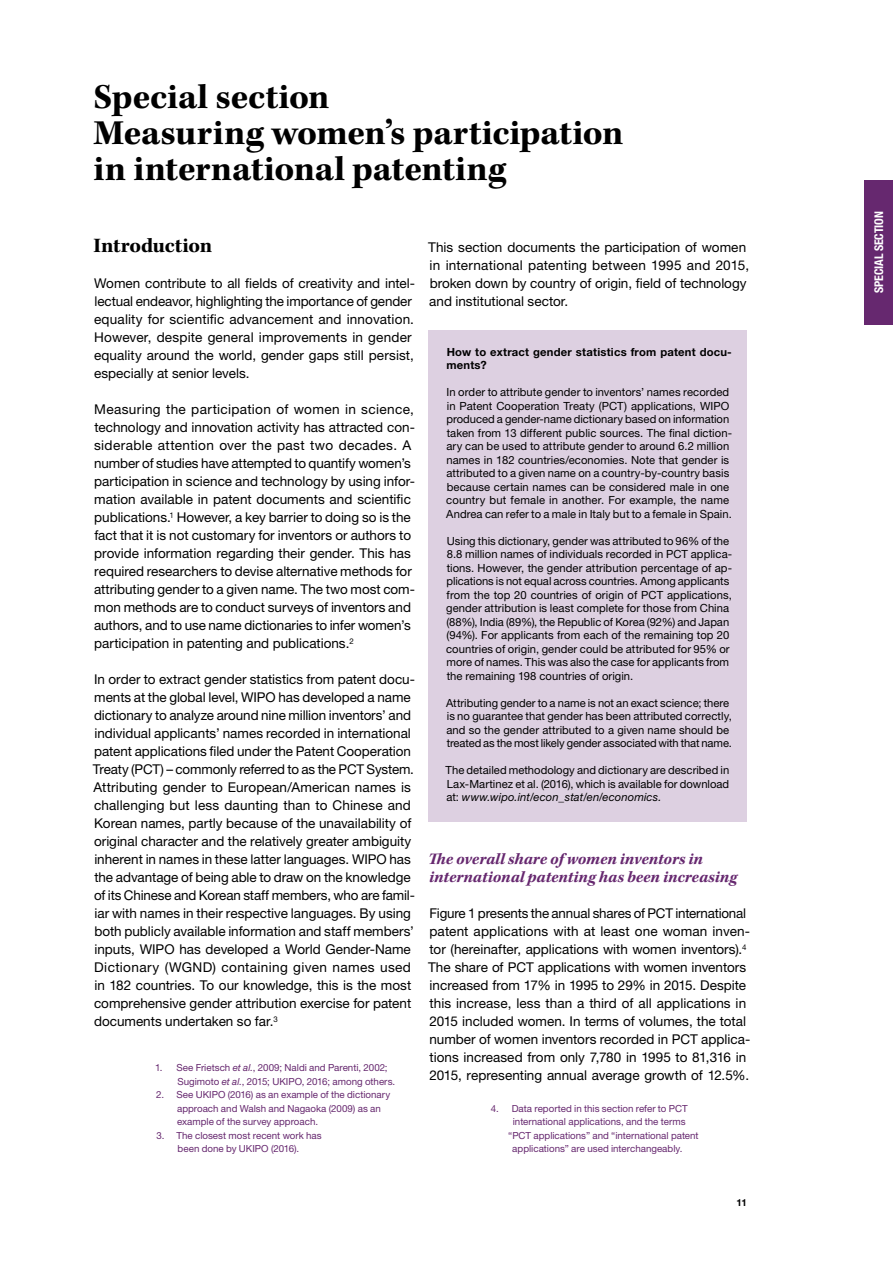
<style>
.page{position:relative;width:893px;height:1263px;background:#fff}
.page>*{position:absolute;margin:0;border:0;box-sizing:border-box;transform-origin:0 0}
.t1{font:700 36px/36px "Kepler Std";color:#000}
.t2{font:700 21px "Kepler Std";letter-spacing:-.01em;color:#000}
.t3{font:italic 700 16.5px/18px "Kepler Std";color:#66286f}
.t4{font:13.5px/18px "Helvetica Neue LT Std";color:#000}
.t5{font:700 condensed 12px "Helvetica Neue LT Std";letter-spacing:-.01em;color:#fff}
.t6{font:11.25px/13.5px "Helvetica Neue LT Std";letter-spacing:.005em;color:#000}
.t7{font:700 11.25px/13.5px "Helvetica Neue LT Std";letter-spacing:.015em;color:#000}
.t8{font:9.75px/13.5px "Helvetica Neue LT Std";color:#66286f}
.t9{font:700 9.75px "Helvetica Neue LT Std";color:#000}
.s1{font-style:italic}
</style>
<div class="page">
<div style="left:865px;top:180px;width:28px;height:144px;background:#66286f"></div>
<div style="left:429px;top:330px;width:318px;height:59px;background:#ddd0e1"></div>
<div style="left:429px;top:371px;width:318px;height:167px;background:#ddd0e1"></div>
<div style="left:429px;top:519px;width:318px;height:181px;background:#ddd0e1"></div>
<div style="left:429px;top:681px;width:318px;height:86px;background:#ddd0e1"></div>
<div style="left:429px;top:749px;width:318px;height:72px;background:#ddd0e1"></div>
<h1 class="t1" style="left:94px;top:80px;width:531px">Special section<br>Measuring women’s participation in international patenting</h1>
<h2 class="t2" style="left:94px;top:234px;width:120px">Introduction</h2>
<p class="t4" style="left:94px;top:274px;width:322px">Women contribute to all fields of creativity and intel&shy;lectual endeavor, highlighting the importance of gender equality for scientific advancement and innovation.<br>However, despite general improvements in gender equality around the world, gender gaps still persist, especially at senior levels.</p>
<p class="t4" style="left:94px;top:400px;width:322px">Measuring the participation of women in science, technology and innovation activity has attracted con&shy;siderable attention over the past two decades. A number of studies have attempted to quantify women’s participation in science and technology by using infor&shy;mation available in patent documents and scientific publications.<sup>1</sup> However, a key barrier to doing so is the fact that it is not customary for inventors or authors to provide information regarding their gender. This has required researchers to devise alternative methods for attributing gender to a given name. The two most com&shy;mon methods are to conduct surveys of inventors and authors, and to use name dictionaries to infer women’s participation in patenting and publications.<sup>2</sup></p>
<p class="t4" style="left:93px;top:670px;width:324px">In order to extract gender statistics from patent docu&shy;ments at the global level, WIPO has developed a name dictionary to analyze around nine million inventors’ and individual applicants’ names recorded in international patent applications filed under the Patent Cooperation Treaty (PCT) – commonly referred to as the PCT System.<br>Attributing gender to European/American names is challenging but less daunting than to Chinese and Korean names, partly because of the unavailability of original character and the relatively greater ambiguity inherent in names in these latter languages. WIPO has the advantage of being able to draw on the knowledge of its Chinese and Korean staff members, who are famil&shy;iar with names in their respective languages. By using both publicly available information and staff members’ inputs, WIPO has developed a World Gender-Name Dictionary (WGND) containing given names used in 182 countries. To our knowledge, this is the most comprehensive gender attribution exercise for patent documents undertaken so far.<sup>3</sup></p>
<p class="t8" style="left:177px;top:1061px;width:219px;text-indent:-22px">1. See Frietsch <span class="s1">et al.</span>, 2009; Naldi and Parenti, 2002;<br>Sugimoto <span class="s1">et al.</span>, 2015; UKIPO, 2016; among others.</p>
<p class="t8" style="left:177px;top:1088px;width:215px;text-indent:-21px">2. See UKIPO (2016) as an example of the dictionary approach and Walsh and Nagaoka (2009) as an example of the survey approach.</p>
<p class="t8" style="left:156px;top:1128px;width:167px;text-align:center">3. The closest most recent work has been done by UKIPO (2016).</p>
<p class="t4" style="left:428px;top:238px;width:323px">This section documents the participation of women in international patenting between 1995 and 2015, broken down by country of origin, field of technology and institutional sector.</p>
<p class="t7" style="left:446px;top:344px;width:287px">How to extract gender statistics from patent docu&shy;ments?</p>
<p class="t6" style="left:446px;top:385px;width:287px">In order to attribute gender to inventors’ names recorded in Patent Cooperation Treaty (PCT) applications, WIPO produced a gender-name dictionary based on information taken from 13 different public sources. The final diction&shy;ary can be used to attribute gender to around 6.2 million names in 182 countries/economies. Note that gender is attributed to a given name on a country-by-country basis because certain names can be considered male in one country but female in another. For example, the name Andrea can refer to a male in Italy but to a female in Spain.</p>
<p class="t6" style="left:446px;top:534px;width:287px">Using this dictionary, gender was attributed to 96% of the 8.8 million names of individuals recorded in PCT applica&shy;tions. However, the gender attribution percentage of ap&shy;plications is not equal across countries. Among applicants from the top 20 countries of origin of PCT applications, gender attribution is least complete for those from China (88%), India (89%), the Republic of Korea (92%) and Japan (94%). For applicants from each of the remaining top 20 countries of origin, gender could be attributed for 95% or more of names. This was also the case for applicants from the remaining 198 countries of origin.</p>
<p class="t6" style="left:446px;top:696px;width:287px">Attributing gender to a name is not an exact science; there is no guarantee that gender has been attributed correctly, and so the gender attributed to a given name should be treated as the most likely gender associated with that name.</p>
<p class="t6" style="left:446px;top:763px;width:285px;text-align:justify">The detailed methodology and dictionary are described in Lax-Martinez et al. (2016), which is available for download at: <span class="s1">www.wipo.int/econ_stat/en/economics.</span></p>
<p class="t3" style="left:428px;top:850px;width:311px">The overall share of women inventors in international patenting has been increasing</p>
<p class="t4" style="left:428px;top:904px;width:324px">Figure 1 presents the annual shares of PCT international patent applications with at least one woman inven&shy;tor (hereinafter, applications with women inventors).<sup>4<br></sup>The share of PCT applications with women inventors increased from 17% in 1995 to 29% in 2015. Despite this increase, less than a third of all applications in 2015 included women. In terms of volumes, the total number of women inventors recorded in PCT applica&shy;tions increased from only 7,780 in 1995 to 81,316 in 2015, representing annual average growth of 12.5%.</p>
<p class="t8" style="left:491px;top:1101px;width:198px">4. Data reported in this section refer to PCT</p>
<p class="t8" style="left:513px;top:1115px;width:174px">international applications, and the terms</p>
<p class="t8" style="left:508px;top:1128px;width:192px">“PCT applications” and “international patent</p>
<p class="t8" style="left:512px;top:1142px;width:172px">applications” are used interchangeably.</p>
<p class="t9" style="left:737px;top:1196px;width:12px">11</p>
<p class="t5" style="left:871px;top:293px;width:83px;rotate:-90deg">SPECIAL SECTION</p>
</div>
